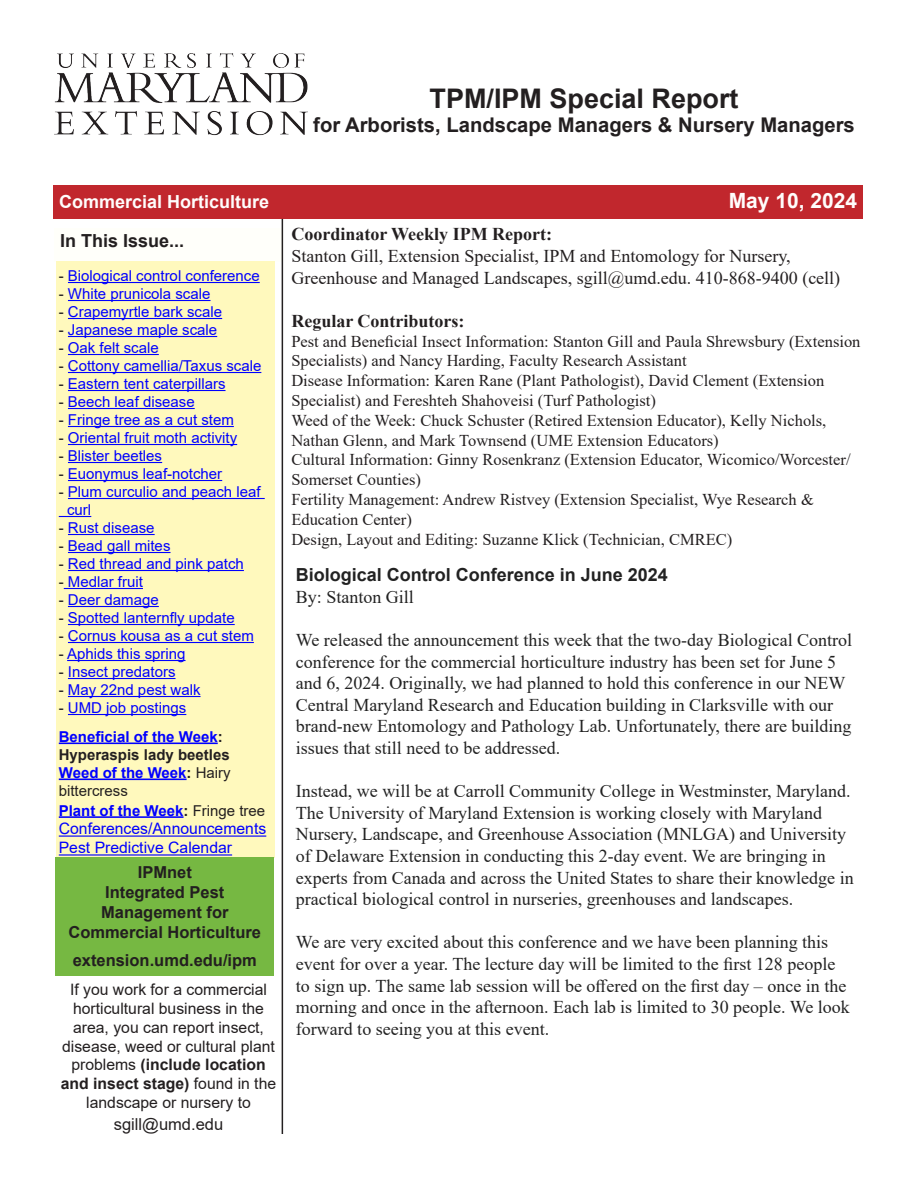
<style>
.page{position:relative;width:918px;height:1188px;background:#fff}
.page>*{position:absolute;margin:0;border:0;box-sizing:border-box;transform-origin:0 0}
.t1{font:700 27px "Arial";color:#231f20}
.t2{font:700 21px "Arial";color:#fffdfc}
.t3{font:700 20.25px "Arial";color:#231f20}
.t4{font:18px/21.6px "Times New Roman";color:#222}
.t5{font:18px/21.6px "Times New Roman";color:#231f20}
.t6{font:700 18px/21.6px "Arial";color:#222}
.t7{font:700 18px "Times New Roman";color:#231f20}
.t8{font:700 18px "Arial";color:#fffdfc}
.t9{font:700 18px "Arial";color:#231f20}
.t10{font:16.5px/19.8px "Times New Roman";color:#231f20}
.t11{font:700 16.5px/19.8px "Arial";color:#231f20}
.t12{font:16.5px "Arial";color:#231f20}
.t13{font:15.75px/18.9px "Arial";color:#231f20;text-align:center}
.t14{font:15.75px/18.9px "Arial";color:#00f}
.t15{font:15px "Arial";color:#00f}
.t16{font:700 15px/18px "Arial";color:#231f20}
.t17{font:15px/18px "Arial";color:#231f20}
.t18{font:700 15px "Arial";color:#00f}
.s1{color:#231f20}
.s2{color:#00f}
.s3{font-weight:700;color:#00f}
.s4{font-weight:700}
.s5{font-weight:400;color:#231f20}
.s6{font-family:"Times New Roman";font-weight:400}
</style>
<div class="page">
<div style="left:53px;top:185px;width:810px;height:34px;background:#c1272d"></div>
<div style="left:54px;top:228px;width:228px;height:34px;background:#fffffa"></div>
<hr style="left:282px;top:219px;width:1px;height:915px;background:#231f20">
<img style="left:54px;top:54px;width:254px;height:82px">
<div style="left:56px;top:261px;width:218px;height:596px;background:#fff9bd"></div>
<hr style="left:68px;top:282px;width:192px;height:1px;background:#00f">
<hr style="left:68px;top:300px;width:143px;height:1px;background:#00f">
<hr style="left:68px;top:318px;width:154px;height:1px;background:#00f">
<hr style="left:68px;top:336px;width:149px;height:1px;background:#00f">
<hr style="left:68px;top:354px;width:91px;height:1px;background:#00f">
<hr style="left:68px;top:372px;width:193px;height:1px;background:#00f">
<hr style="left:68px;top:390px;width:158px;height:1px;background:#00f">
<hr style="left:68px;top:408px;width:127px;height:1px;background:#00f">
<hr style="left:68px;top:426px;width:166px;height:1px;background:#00f">
<hr style="left:68px;top:444px;width:169px;height:1px;background:#00f">
<hr style="left:68px;top:462px;width:94px;height:1px;background:#00f">
<hr style="left:68px;top:480px;width:154px;height:1px;background:#00f">
<hr style="left:68px;top:498px;width:197px;height:1px;background:#00f">
<hr style="left:59px;top:516px;width:32px;height:1px;background:#00f">
<hr style="left:68px;top:534px;width:87px;height:1px;background:#00f">
<hr style="left:68px;top:552px;width:103px;height:1px;background:#00f">
<hr style="left:68px;top:570px;width:176px;height:1px;background:#00f">
<hr style="left:64px;top:588px;width:79px;height:1px;background:#00f">
<hr style="left:68px;top:606px;width:91px;height:1px;background:#00f">
<hr style="left:68px;top:624px;width:167px;height:1px;background:#00f">
<hr style="left:68px;top:642px;width:186px;height:1px;background:#00f">
<hr style="left:67px;top:660px;width:119px;height:1px;background:#00f">
<hr style="left:68px;top:678px;width:108px;height:1px;background:#00f">
<hr style="left:68px;top:696px;width:133px;height:1px;background:#00f">
<hr style="left:68px;top:714px;width:118px;height:1px;background:#00f">
<hr style="left:59px;top:743px;width:159px;height:1px;background:#00f">
<hr style="left:59px;top:779px;width:128px;height:1px;background:#00f">
<hr style="left:59px;top:816px;width:125px;height:2px;background:#00f">
<hr style="left:59px;top:836px;width:207px;height:1px;background:#00f">
<hr style="left:59px;top:854px;width:173px;height:2px;background:#00f">
<div style="left:56px;top:857px;width:218px;height:119px;background:#76b842"></div>
<h1 class="t1" style="left:430px;top:79px;width:311px">TPM/IPM Special Report</h1>
<p class="t3" style="left:313px;top:111px;width:543px">for Arborists, Landscape Managers &amp; Nursery Managers</p>
<p class="t8" style="left:59px;top:189px;width:212px">Commercial Horticulture</p>
<p class="t2" style="left:729px;top:186px;width:130px">May 10, 2024</p>
<p class="t7" style="left:291px;top:221px;width:262px">Coordinator Weekly IPM Report:</p>
<p class="t5" style="left:291px;top:245px;width:550px">Stanton Gill, Extension Specialist, IPM and Entomology for Nursery,<br>Greenhouse and Managed Landscapes, sgill@umd.edu. 410-868-9400 (cell)</p>
<p class="t7" style="left:291px;top:308px;width:175px">Regular Contributors:</p>
<p class="t10" style="left:291px;top:331px;width:571px">Pest and Beneficial Insect Information: Stanton Gill and Paula Shrewsbury (Extension Specialists) and Nancy Harding, Faculty Research Assistant<br>Disease Information: Karen Rane (Plant Pathologist), David Clement (Extension Specialist) and Fereshteh Shahoveisi (Turf Pathologist)<br>Weed of the Week: Chuck Schuster (Retired Extension Educator), Kelly Nichols, Nathan Glenn, and Mark Townsend (UME Extension Educators)<br>Cultural Information: Ginny Rosenkranz (Extension Educator, Wicomico/Worcester/ Somerset Counties)<br>Fertility Management: Andrew Ristvey (Extension Specialist, Wye Research &amp; Education Center)<br>Design, Layout and Editing: Suzanne Klick (Technician, CMREC)</p>
<p class="t9" style="left:60px;top:228px;width:126px">In This Issue...</p>
<p class="t15" style="left:59px;top:265px;width:202px"><span class="s1">-</span> Biological control conference</p>
<p class="t15" style="left:59px;top:283px;width:153px"><span class="s1">-</span> White prunicola scale</p>
<p class="t15" style="left:59px;top:301px;width:165px"><span class="s1">-</span> Crapemyrtle bark scale</p>
<p class="t15" style="left:59px;top:319px;width:160px"><span class="s1">-</span> Japanese maple scale</p>
<p class="t15" style="left:59px;top:337px;width:102px"><span class="s1">-</span> Oak felt scale</p>
<p class="t15" style="left:59px;top:355px;width:204px"><span class="s1">-</span> Cottony camellia/Taxus scale</p>
<p class="t15" style="left:59px;top:373px;width:168px"><span class="s1">-</span> Eastern tent caterpillars</p>
<p class="t15" style="left:59px;top:391px;width:137px"><span class="s1">-</span> Beech leaf disease</p>
<p class="t15" style="left:59px;top:409px;width:177px"><span class="s1">-</span> Fringe tree as a cut stem</p>
<p class="t15" style="left:59px;top:427px;width:180px"><span class="s1">-</span> Oriental fruit moth activity</p>
<p class="t15" style="left:59px;top:445px;width:105px"><span class="s1">-</span> Blister beetles</p>
<p class="t15" style="left:59px;top:463px;width:165px"><span class="s1">-</span> Euonymus leaf-notcher</p>
<p class="t15" style="left:59px;top:481px;width:203px"><span class="s1">-</span> Plum curculio and peach leaf</p>
<p class="t15" style="left:67px;top:499px;width:26px">curl</p>
<p class="t15" style="left:59px;top:517px;width:97px"><span class="s1">-</span> Rust disease</p>
<p class="t15" style="left:59px;top:535px;width:113px"><span class="s1">-</span> Bead gall mites</p>
<p class="t15" style="left:59px;top:553px;width:187px"><span class="s1">-</span> Red thread and pink patch</p>
<p class="t15" style="left:59px;top:571px;width:86px"><span class="s1">-</span> Medlar fruit</p>
<p class="t15" style="left:59px;top:589px;width:102px"><span class="s1">-</span> Deer damage</p>
<p class="t15" style="left:59px;top:607px;width:177px"><span class="s1">-</span> Spotted lanternfly update</p>
<p class="t15" style="left:59px;top:625px;width:197px"><span class="s1">-</span> Cornus kousa as a cut stem</p>
<p class="t15" style="left:59px;top:643px;width:128px"><span class="s1">-</span> Aphids this spring</p>
<p class="t15" style="left:59px;top:661px;width:118px"><span class="s1">-</span> Insect predators</p>
<p class="t15" style="left:59px;top:679px;width:143px"><span class="s1">-</span> May 22nd pest walk</p>
<p class="t15" style="left:59px;top:697px;width:129px"><span class="s1">-</span> UMD job postings</p>
<p class="t16" style="left:59px;top:728px;width:172px"><span class="s2">Beneficial of the Week</span>:<br>Hyperaspis lady beetles</p>
<p class="t17" style="left:59px;top:763px;width:173px"><span class="s3">Weed of the Week</span><span class="s4">:</span> Hairy bittercress</p>
<p class="t18" style="left:59px;top:800px;width:208px">Plant of the Week<span class="s1">:</span> <span class="s5">Fringe tree</span></p>
<p class="t14" style="left:59px;top:819px;width:209px">Conferences/Announcements<br>Pest Predictive Calendar</p>
<p class="t11" style="left:138px;top:863px;width:56px">IPMnet</p>
<p class="t11" style="left:101px;top:882px;width:129px">Integrated Pest<br>Management for</p>
<p class="t11" style="left:69px;top:922px;width:194px">Commercial Horticulture</p>
<p class="t11" style="left:73px;top:951px;width:186px">extension.umd.edu/ipm</p>
<p class="t6" style="left:296px;top:564px;width:374px">Biological Control Conference in June 2024<br><span class="s6">By: Stanton Gill</span></p>
<p class="t4" style="left:296px;top:629px;width:558px">We released the announcement this week that the two-day Biological Control conference for the commercial horticulture industry has been set for June 5 and 6, 2024. Originally, we had planned to hold this conference in our NEW Central Maryland Research and Education building in Clarksville with our brand-new Entomology and Pathology Lab. Unfortunately, there are building issues that still need to be addressed.</p>
<p class="t4" style="left:296px;top:780px;width:559px">Instead, we will be at Carroll Community College in Westminster, Maryland.<br>The University of Maryland Extension is working closely with Maryland Nursery, Landscape, and Greenhouse Association (MNLGA) and University of Delaware Extension in conducting this 2-day event. We are bringing in experts from Canada and across the United States to share their knowledge in practical biological control in nurseries, greenhouses and landscapes.</p>
<p class="t4" style="left:296px;top:931px;width:556px">We are very excited about this conference and we have been planning this event for over a year. The lecture day will be limited to the first 128 people to sign up. The same lab session will be offered on the first day – once in the morning and once in the afternoon. Each lab is limited to 30 people. We look forward to seeing you at this event.</p>
<p class="t13" style="left:61px;top:980px;width:217px">If you work for a commercial horticultural business in the area, you can report insect, disease, weed or cultural plant problems <span class="s4">(include location and insect stage)</span> found in the landscape or nursery to</p>
<p class="t12" style="left:114px;top:1113px;width:111px">sgill@umd.edu</p>
</div>
